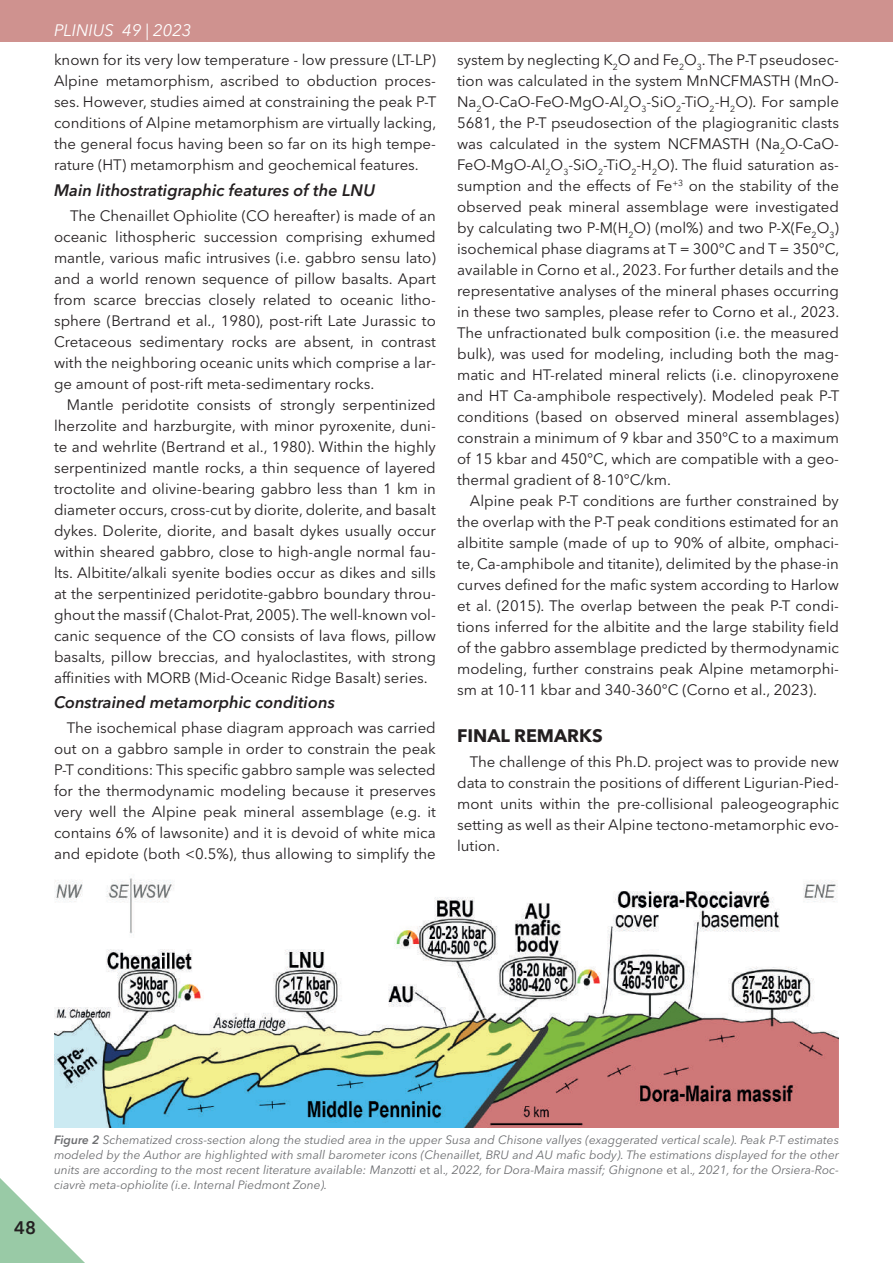
<style>
.page{position:relative;width:893px;height:1263px;background:#fff}
.page>*{position:absolute;margin:0;border:0;box-sizing:border-box;transform-origin:0 0}
.t1{font:700 18px "Avenir Next LT Pro";color:#231f20}
.t2{font:600 18px "Avenir Next LT Pro";color:#231f20}
.t3{font:italic 600 16.5px "Avenir Next LT Pro";color:#231f20}
.t4{font:italic 16.5px "Avenir Next LT Pro";color:#fff}
.t5{font:15px/21px "Avenir Next LT Pro";color:#231f20;text-align:justify}
.t6{font:italic 12px/15px "Avenir Next LT Pro";color:#6c6d70;text-align:justify}
.s1{font-weight:600}
.s2{font-style:normal}
</style>
<div class="page">
<div style="left:0;top:0;width:893px;height:42px;background:#cf928f"></div>
<svg style="left:0;top:1178px;width:85px;height:85px"></svg>
<img style="left:54px;top:878px;width:785px;height:249px">
<p class="t4" style="left:54px;top:20px;width:139px">PLINIUS 49 | 2023</p>
<p class="t5" style="left:54px;top:50px;width:384px">known for its very low temperature - low pressure (LT-LP)<br>Alpine metamorphism, ascribed to obduction proces&shy;ses. However, studies aimed at constraining the peak P-T conditions of Alpine metamorphism are virtually lacking, the general focus having been so far on its high tempe&shy;rature (HT) metamorphism and geochemical features.</p>
<p class="t3" style="left:54px;top:180px;width:323px">Main lithostratigraphic features of the LNU</p>
<p class="t5" style="left:54px;top:205px;width:383px;text-indent:16px">The Chenaillet Ophiolite (CO hereafter) is made of an oceanic lithospheric succession comprising exhumed mantle, various mafic intrusives (i.e. gabbro sensu lato) and a world renown sequence of pillow basalts. Apart from scarce breccias closely related to oceanic litho&shy;sphere (Bertrand et al., 1980), post-rift Late Jurassic to Cretaceous sedimentary rocks are absent, in contrast with the neighboring oceanic units which comprise a lar&shy;ge amount of post-rift meta-sedimentary rocks.</p>
<p class="t5" style="left:54px;top:394px;width:383px;text-indent:13px">Mantle peridotite consists of strongly serpentinized lherzolite and harzburgite, with minor pyroxenite, duni&shy;te and wehrlite (Bertrand et al., 1980). Within the highly serpentinized mantle rocks, a thin sequence of layered troctolite and olivine-bearing gabbro less than 1 km in diameter occurs, cross-cut by diorite, dolerite, and basalt dykes. Dolerite, diorite, and basalt dykes usually occur within sheared gabbro, close to high-angle normal fau&shy;lts. Albitite/alkali syenite bodies occur as dikes and sills at the serpentinized peridotite-gabbro boundary throu&shy;ghout the massif (Chalot-Prat, 2005). The well-known vol&shy;canic sequence of the CO consists of lava flows, pillow basalts, pillow breccias, and hyaloclastites, with strong affinities with MORB (Mid-Oceanic Ridge Basalt) series.</p>
<p class="t3" style="left:54px;top:692px;width:282px">Constrained metamorphic conditions</p>
<p class="t5" style="left:54px;top:718px;width:383px;text-indent:13px">The isochemical phase diagram approach was carried out on a gabbro sample in order to constrain the peak P-T conditions: This specific gabbro sample was selected for the thermodynamic modeling because it preserves very well the Alpine peak mineral assemblage (e.g. it contains 6% of lawsonite) and it is devoid of white mica and epidote (both &lt;0.5%), thus allowing to simplify the</p>
<p class="t5" style="left:457px;top:50px;width:384px">system by neglecting K<sub>2</sub>O and Fe<sub>2</sub>O<sub>3</sub>. The P-T pseudosec&shy;tion was calculated in the system MnNCFMASTH (MnO-Na<sub>2</sub>O-CaO-FeO-MgO-Al<sub>2</sub>O<sub>3</sub>-SiO<sub>2</sub>-TiO<sub>2</sub>-H<sub>2</sub>O). For sample 5681, the P-T pseudosection of the plagiogranitic clasts was calculated in the system NCFMASTH (Na<sub>2</sub>O-CaO-FeO-MgO-Al<sub>2</sub>O<sub>3</sub>-SiO<sub>2</sub>-TiO<sub>2</sub>-H<sub>2</sub>O). The fluid saturation as&shy;sumption and the effects of Fe<sup>+3</sup> on the stability of the observed peak mineral assemblage were investigated by calculating two P-M(H<sub>2</sub>O) (mol%) and two P-X(Fe<sub>2</sub>O<sub>3</sub>) isochemical phase diagrams at T = 300°C and T = 350°C, available in Corno et al., 2023. For further details and the representative analyses of the mineral phases occurring in these two samples, please refer to Corno et al., 2023.<br>The unfractionated bulk composition (i.e. the measured bulk), was used for modeling, including both the mag&shy;matic and HT-related mineral relicts (i.e. clinopyroxene and HT Ca-amphibole respectively). Modeled peak P-T conditions (based on observed mineral assemblages) constrain a minimum of 9 kbar and 350°C to a maximum of 15 kbar and 450°C, which are compatible with a geo&shy;thermal gradient of 8-10°C/km.</p>
<p class="t5" style="left:457px;top:491px;width:383px;text-indent:13px">Alpine peak P-T conditions are further constrained by the overlap with the P-T peak conditions estimated for an albitite sample (made of up to 90% of albite, omphaci&shy;te, Ca-amphibole and titanite), delimited by the phase-in curves defined for the mafic system according to Harlow et al. (2015). The overlap between the peak P-T condi&shy;tions inferred for the albitite and the large stability field of the gabbro assemblage predicted by thermodynamic modeling, further constrains peak Alpine metamorphi&shy;sm at 10-11 kbar and 340-360°C (Corno et al., 2023).</p>
<p class="t1" style="left:457px;top:724px;width:147px">FINAL REMARKS</p>
<p class="t5" style="left:457px;top:751px;width:383px;text-indent:13px">The challenge of this Ph.D. project was to provide new data to constrain the positions of different Ligurian-Pied&shy;mont units within the pre-collisional paleogeographic setting as well as their Alpine tectono-metamorphic evo&shy;lution.</p>
<p class="t2" style="left:14px;top:1217px;width:23px">48</p>
<p class="t6" style="left:54px;top:1132px;width:786px"><span class="s1">Figure 2</span> Schematized cross-section along the studied area in the upper Susa and Chisone vallyes (exaggerated vertical scale). Peak P-T estimates modeled by the Author are highlighted with small barometer icons (Chenaillet, BRU and AU mafic body). The estimations displayed for the other units are according to the most recent literature available: Manzotti <span class="s2">et al.</span>, 2022, for Dora-Maira massif; Ghignone <span class="s2">et al.</span>, 2021, for the Orsiera-Roc&shy;ciavrè meta-ophiolite (i.e. Internal Piedmont Zone).</p>
</div>
